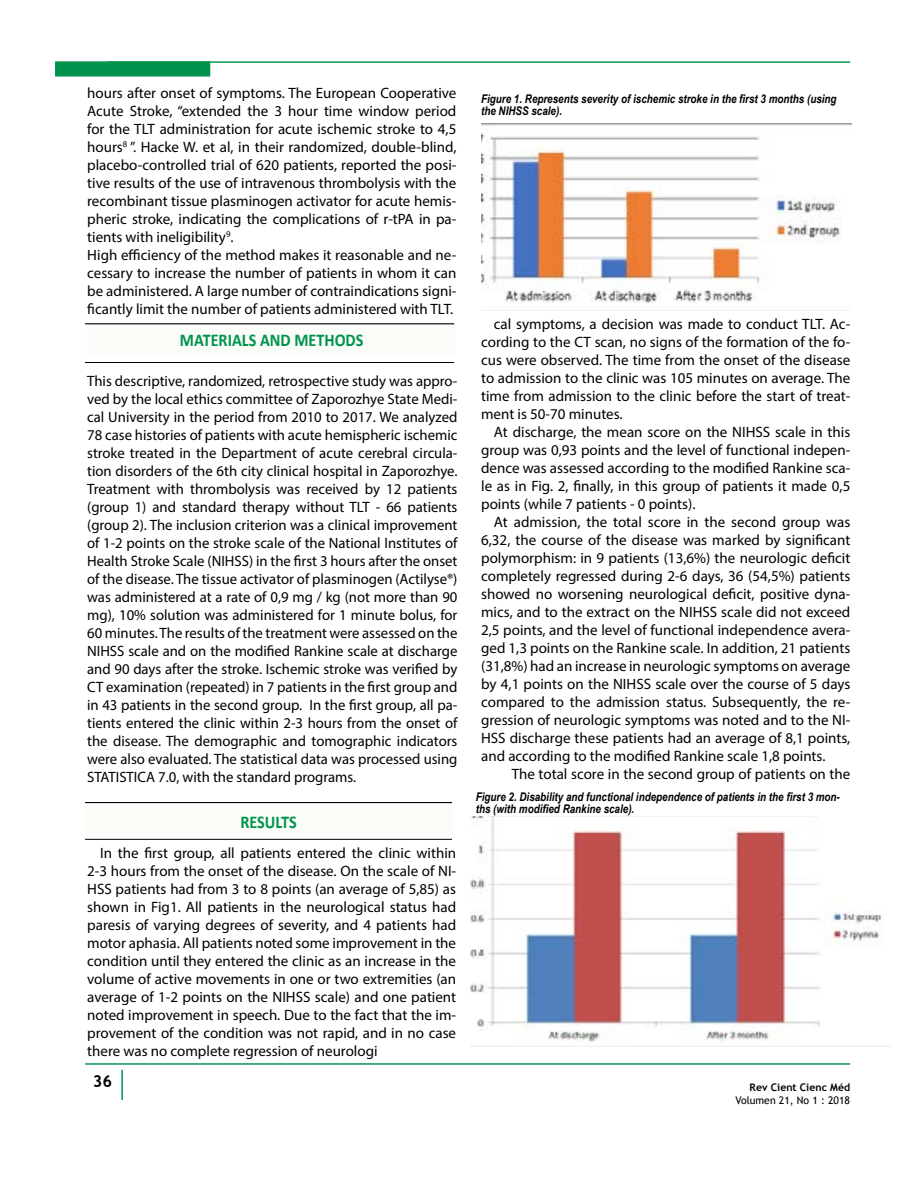
<style>
.page{position:relative;width:918px;height:1188px;background:#fff}
.page>*{position:absolute;margin:0;border:0;box-sizing:border-box;transform-origin:0 0}
.t1{font:700 18px "Calibri";color:#00934d;scale:.9 1}
.t2{font:700 16.5px "Trebuchet MS";color:#000}
.t3{font:15px/18px "Myriad Pro";color:#000;text-align:justify}
.t4{font:italic 700 12px/12px "Arial Narrow";color:#000}
.t5{font:10.5px "Trebuchet MS";color:#000}
.t6{font:700 10.5px "Trebuchet MS";color:#000}
</style>
<div class="page">
<div style="left:55px;top:61px;width:155px;height:16px;background:#00934d;border:1px solid #00934d"></div>
<hr style="left:108px;top:61px;width:742px;height:2px;background:#00934d">
<hr style="left:85px;top:1063px;width:765px;height:2px;background:#00934d">
<hr style="left:121px;top:1070px;width:2px;height:30px;background:#00934d">
<div style="left:87px;top:324px;width:369px;height:31px;background:#f9fcf7"></div>
<hr style="left:85px;top:323px;width:369px;height:1px;background:#000">
<hr style="left:85px;top:362px;width:369px;height:1px;background:#000">
<div style="left:85px;top:806px;width:367px;height:30px;background:#f9fcf7"></div>
<hr style="left:85px;top:802px;width:367px;height:1px;background:#000">
<hr style="left:85px;top:839px;width:367px;height:1px;background:#000">
<img style="left:481px;top:123px;width:370px;height:180px">
<img style="left:470px;top:816px;width:420px;height:231px">
<p class="t3" style="left:87px;top:84px;width:371px;text-align:left">hours after onset of symptoms. The European Cooperative Acute Stroke, “extended the 3 hour time window period for the TLT administration for acute ischemic stroke to 4,5 hours<sup>8</sup> ”. Hacke W. et al, in their randomized, double-blind, placebo-controlled trial of 620 patients, reported the posi&shy;tive results of the use of intravenous thrombolysis with the recombinant tissue plasminogen activator for acute hemis&shy;pheric stroke, indicating the complications of r-tPA in pa&shy;tients with ineligibility<sup>9</sup>.<br>High efficiency of the method makes it reasonable and ne&shy;cessary to increase the number of patients in whom it can be administered. A large number of contraindications signi&shy;ficantly limit the number of patients administered with TLT.</p>
<p class="t1" style="left:180px;top:327px;width:205px">MATERIALS AND METHODS</p>
<p class="t3" style="left:87px;top:371px;width:372px">This descriptive, randomized, retrospective study was appro&shy;ved by the local ethics committee of Zaporozhye State Medi&shy;cal University in the period from 2010 to 2017. We analyzed 78 case histories of patients with acute hemispheric ischemic stroke treated in the Department of acute cerebral circula&shy;tion disorders of the 6th city clinical hospital in Zaporozhye.<br>Treatment with thrombolysis was received by 12 patients (group 1) and standard therapy without TLT - 66 patients (group 2). The inclusion criterion was a clinical improvement of 1-2 points on the stroke scale of the National Institutes of Health Stroke Scale (NIHSS) in the first 3 hours after the onset of the disease. The tissue activator of plasminogen (Actilyse®) was administered at a rate of 0,9 mg / kg (not more than 90 mg), 10% solution was administered for 1 minute bolus, for 60 minutes. The results of the treatment were assessed on the NIHSS scale and on the modified Rankine scale at discharge and 90 days after the stroke. Ischemic stroke was verified by CT examination (repeated) in 7 patients in the first group and in 43 patients in the second group. In the first group, all pa&shy;tients entered the clinic within 2-3 hours from the onset of the disease. The demographic and tomographic indicators were also evaluated. The statistical data was processed using STATISTICA 7.0, with the standard programs.</p>
<p class="t1" style="left:240px;top:809px;width:64px">RESULTS</p>
<p class="t3" style="left:87px;top:844px;width:370px;text-indent:13px">In the first group, all patients entered the clinic within 2-3 hours from the onset of the disease. On the scale of NI-HSS patients had from 3 to 8 points (an average of 5,85) as shown in Fig1. All patients in the neurological status had paresis of varying degrees of severity, and 4 patients had motor aphasia. All patients noted some improvement in the condition until they entered the clinic as an increase in the volume of active movements in one or two extremities (an average of 1-2 points on the NIHSS scale) and one patient noted improvement in speech. Due to the fact that the im&shy;provement of the condition was not rapid, and in no case there was no complete regression of neurologi</p>
<p class="t2" style="left:93px;top:1071px;width:21px">36</p>
<p class="t4" style="left:481px;top:93px;width:357px">Figure 1. Represents severity of ischemic stroke in the first 3 months (using the NIHSS scale).</p>
<p class="t3" style="left:481px;top:314px;width:371px;text-indent:13px">cal symptoms, a decision was made to conduct TLT. Ac&shy;cording to the CT scan, no signs of the formation of the fo&shy;cus were observed. The time from the onset of the disease to admission to the clinic was 105 minutes on average. The time from admission to the clinic before the start of treat&shy;ment is 50-70 minutes.</p>
<p class="t3" style="left:481px;top:422px;width:371px;text-indent:13px">At discharge, the mean score on the NIHSS scale in this group was 0,93 points and the level of functional indepen&shy;dence was assessed according to the modified Rankine sca&shy;le as in Fig. 2, finally, in this group of patients it made 0,5 points (while 7 patients - 0 points).</p>
<p class="t3" style="left:481px;top:512px;width:371px;text-indent:13px">At admission, the total score in the second group was 6,32, the course of the disease was marked by significant polymorphism: in 9 patients (13,6%) the neurologic deficit completely regressed during 2-6 days, 36 (54,5%) patients showed no worsening neurological deficit, positive dyna&shy;mics, and to the extract on the NIHSS scale did not exceed 2,5 points, and the level of functional independence avera&shy;ged 1,3 points on the Rankine scale. In addition, 21 patients (31,8%) had an increase in neurologic symptoms on average by 4,1 points on the NIHSS scale over the course of 5 days compared to the admission status. Subsequently, the re&shy;gression of neurologic symptoms was noted and to the NI-HSS discharge these patients had an average of 8,1 points, and according to the modified Rankine scale 1,8 points.</p>
<p class="t3" style="left:512px;top:764px;width:340px">The total score in the second group of patients on the</p>
<p class="t4" style="left:476px;top:790px;width:366px">Figure 2. Disability and functional independence of patients in the first 3 mon&shy;ths (with modified Rankine scale).</p>
<p class="t6" style="left:750px;top:1081px;width:102px">Rev Cient Cienc Méd</p>
<p class="t5" style="left:736px;top:1093px;width:116px">Volumen 21, No 1 : 2018</p>
</div>
